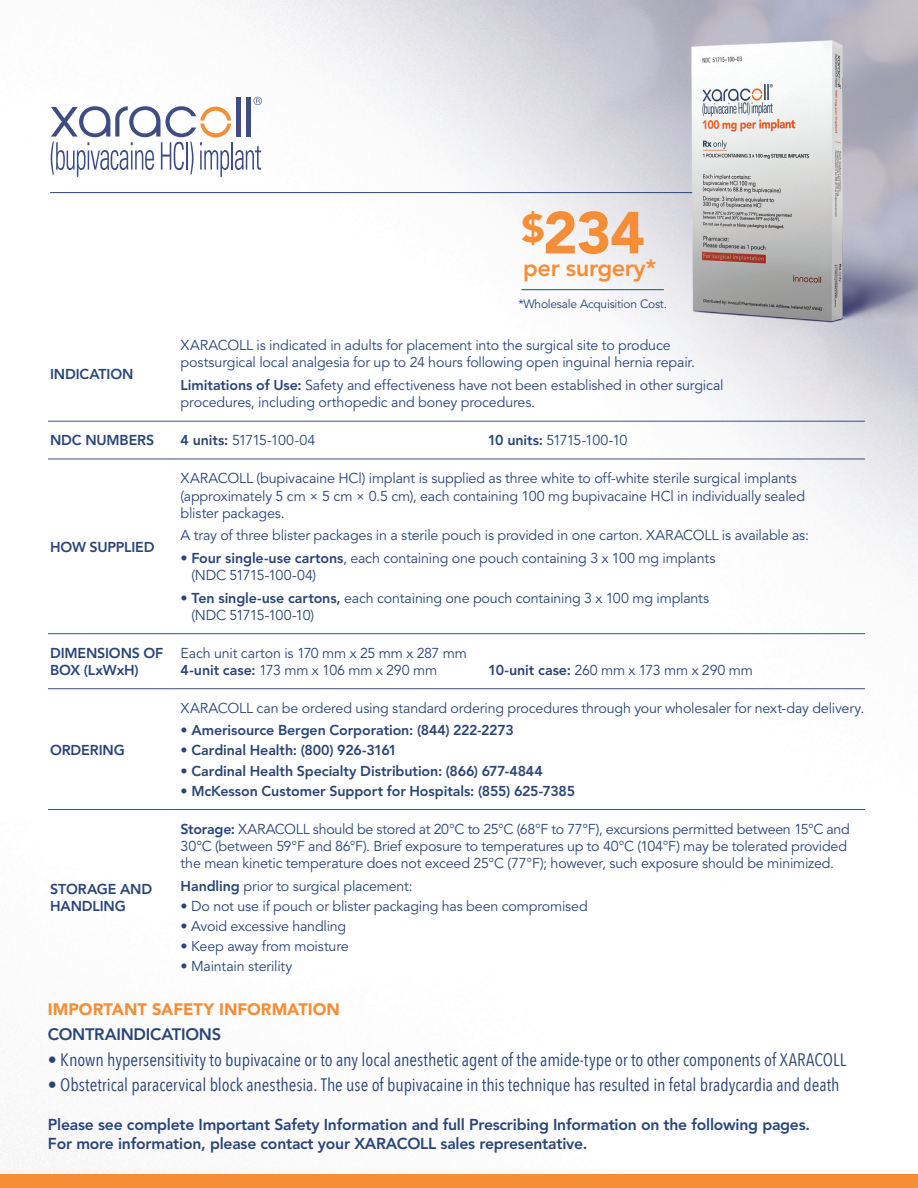
<style>
.page{position:relative;width:918px;height:1188px;background:#fff}
.page>*{position:absolute;margin:0;border:0;box-sizing:border-box;transform-origin:0 0}
.t1{font:900 58.8px "Avenir LT Std";color:#f68d37}
.t2{font:800 23.7px "Avenir LT Std";letter-spacing:-.02em;color:#f68d37}
.t3{font:18px "Avenir Next Condensed";letter-spacing:-.005em;color:#294578}
.t4{font:900 16.5px "Avenir LT Std";color:#f68d37}
.t5{font:800 16.5px "Avenir LT Std";letter-spacing:-.02em;color:#294578}
.t6{font:800 15.75px/19.5px "Avenir LT Std";letter-spacing:-.015em;color:#294578}
.t7{font:14.25px/17.2px "Avenir LT Std";letter-spacing:-.015em;color:#294578}
.t8{font:800 14.25px/16.5px "Avenir LT Std";letter-spacing:-.01em;color:#294578}
.t9{font:14.25px "Avenir LT Std";letter-spacing:-.065em;color:#294578}
.t10{font:14.25px "Avenir LT Std";letter-spacing:-.07em;color:#294578}
.t11{font:12px "Avenir LT Std";letter-spacing:-.02em;color:#294578}
.s1{font-weight:800}
</style>
<div class="page">
<hr style="left:521px;top:289px;width:143px;height:1px;background:#294578">
<hr style="left:48px;top:421px;width:126px;height:1px;background:#3c4f7c">
<hr style="left:174px;top:421px;width:691px;height:1px;background:#3c4f7c">
<hr style="left:48px;top:459px;width:126px;height:1px;background:#3c4f7c">
<hr style="left:174px;top:459px;width:691px;height:1px;background:#3c4f7c">
<hr style="left:48px;top:633px;width:126px;height:1px;background:#3c4f7c">
<hr style="left:174px;top:633px;width:691px;height:1px;background:#3c4f7c">
<hr style="left:48px;top:688px;width:126px;height:1px;background:#3c4f7c">
<hr style="left:174px;top:688px;width:691px;height:1px;background:#3c4f7c">
<hr style="left:48px;top:809px;width:126px;height:1px;background:#3c4f7c">
<hr style="left:174px;top:809px;width:691px;height:1px;background:#3c4f7c">
<div style="left:0;top:1174px;width:918px;height:14px;background:#f68d37"></div>
<svg style="left:51px;top:97px;width:211px;height:80px"></svg>
<hr style="left:50px;top:192px;width:674px;height:1px;background:#294578">
<img style="left:687px;top:34px;width:231px;height:314px">
<p class="t8" style="left:50px;top:366px;width:85px">INDICATION</p>
<h1 class="t1" style="left:521px;top:197px;width:125px"><sup>$</sup>234</h1>
<h2 class="t2" style="left:523px;top:254px;width:135px">per surgery*</h2>
<p class="t11" style="left:518px;top:297px;width:150px">*Wholesale Acquisition Cost.</p>
<p class="t7" style="left:181px;top:337px;width:516px">XARACOLL is indicated in adults for placement into the surgical site to produce postsurgical local analgesia for up to 24 hours following open inguinal hernia repair.</p>
<p class="t7" style="left:181px;top:377px;width:545px"><span class="s1">Limitations of Use:</span> Safety and effectiveness have not been established in other surgical procedures, including orthopedic and boney procedures.</p>
<p class="t8" style="left:50px;top:432px;width:106px">NDC NUMBERS</p>
<p class="t10" style="left:181px;top:432px;width:136px"><span class="s1">4 units:</span> 51715-100-04</p>
<p class="t9" style="left:488px;top:432px;width:141px"><span class="s1">10 units:</span> 51715-100-10</p>
<p class="t8" style="left:50px;top:539px;width:106px">HOW SUPPLIED</p>
<p class="t7" style="left:181px;top:470px;width:626px">XARACOLL (bupivacaine HCl) implant is supplied as three white to off-white sterile surgical implants (approximately 5 cm × 5 cm × 0.5 cm), each containing 100 mg bupivacaine HCl in individually sealed blister packages.</p>
<p class="t7" style="left:181px;top:527px;width:630px">A tray of three blister packages in a sterile pouch is provided in one carton. XARACOLL is available as:</p>
<p class="t7" style="left:191px;top:550px;width:526px;text-indent:-11px"><span class="s1">• Four single-use cartons</span>, each containing one pouch containing 3 x 100 mg implants (NDC 51715-100-04)</p>
<p class="t7" style="left:191px;top:590px;width:519px;text-indent:-11px"><span class="s1">• Ten single-use cartons,</span> each containing one pouch containing 3 x 100 mg implants (NDC 51715-100-10)</p>
<p class="t8" style="left:50px;top:645px;width:115px">DIMENSIONS OF<br>BOX (LxWxH)</p>
<p class="t7" style="left:181px;top:645px;width:288px">Each unit carton is 170 mm x 25 mm x 287 mm<br><span class="s1">4-unit case:</span> 173 mm x 106 mm x 290 mm</p>
<p class="t7" style="left:488px;top:662px;width:266px"><span class="s1">10-unit case:</span> 260 mm x 173 mm x 290 mm</p>
<p class="t8" style="left:50px;top:741px;width:76px">ORDERING</p>
<p class="t8" style="left:50px;top:881px;width:104px">STORAGE AND<br>HANDLING</p>
<p class="t7" style="left:181px;top:700px;width:685px">XARACOLL can be ordered using standard ordering procedures through your wholesaler for next-day delivery.</p>
<p class="t8" style="left:181px;top:721px;width:335px">• Amerisource Bergen Corporation: (844) 222-2273</p>
<p class="t8" style="left:181px;top:742px;width:218px">• Cardinal Health: (800) 926-3161</p>
<p class="t8" style="left:181px;top:762px;width:364px">• Cardinal Health Specialty Distribution: (866) 677-4844</p>
<p class="t8" style="left:181px;top:783px;width:396px">• McKesson Customer Support for Hospitals: (855) 625-7385</p>
<p class="t7" style="left:181px;top:821px;width:671px"><span class="s1">Storage:</span> XARACOLL should be stored at 20°C to 25°C (68°F to 77°F), excursions permitted between 15°C and<br>30°C (between 59°F and 86°F). Brief exposure to temperatures up to 40°C (104°F) may be tolerated provided the mean kinetic temperature does not exceed 25°C (77°F); however, such exposure should be minimized.</p>
<p class="t7" style="left:181px;top:878px;width:234px"><span class="s1">Handling</span> prior to surgical placement:</p>
<p class="t7" style="left:181px;top:898px;width:409px">• Do not use if pouch or blister packaging has been compromised</p>
<p class="t7" style="left:181px;top:918px;width:167px">• Avoid excessive handling</p>
<p class="t7" style="left:181px;top:938px;width:170px">• Keep away from moisture</p>
<p class="t7" style="left:181px;top:958px;width:113px">• Maintain sterility</p>
<p class="t4" style="left:48px;top:999px;width:294px">IMPORTANT SAFETY INFORMATION</p>
<p class="t5" style="left:48px;top:1025px;width:175px">CONTRAINDICATIONS</p>
<p class="t3" style="left:48px;top:1044px;width:800px">• Known hypersensitivity to bupivacaine or to any local anesthetic agent of the amide-type or to other components of XARACOLL</p>
<p class="t3" style="left:48px;top:1070px;width:793px">• Obstetrical paracervical block anesthesia. The use of bupivacaine in this technique has resulted in fetal bradycardia and death</p>
<p class="t6" style="left:48px;top:1114px;width:764px">Please see complete Important Safety Information and full Prescribing Information on the following pages.<br>For more information, please contact your XARACOLL sales representative.</p>
</div>
